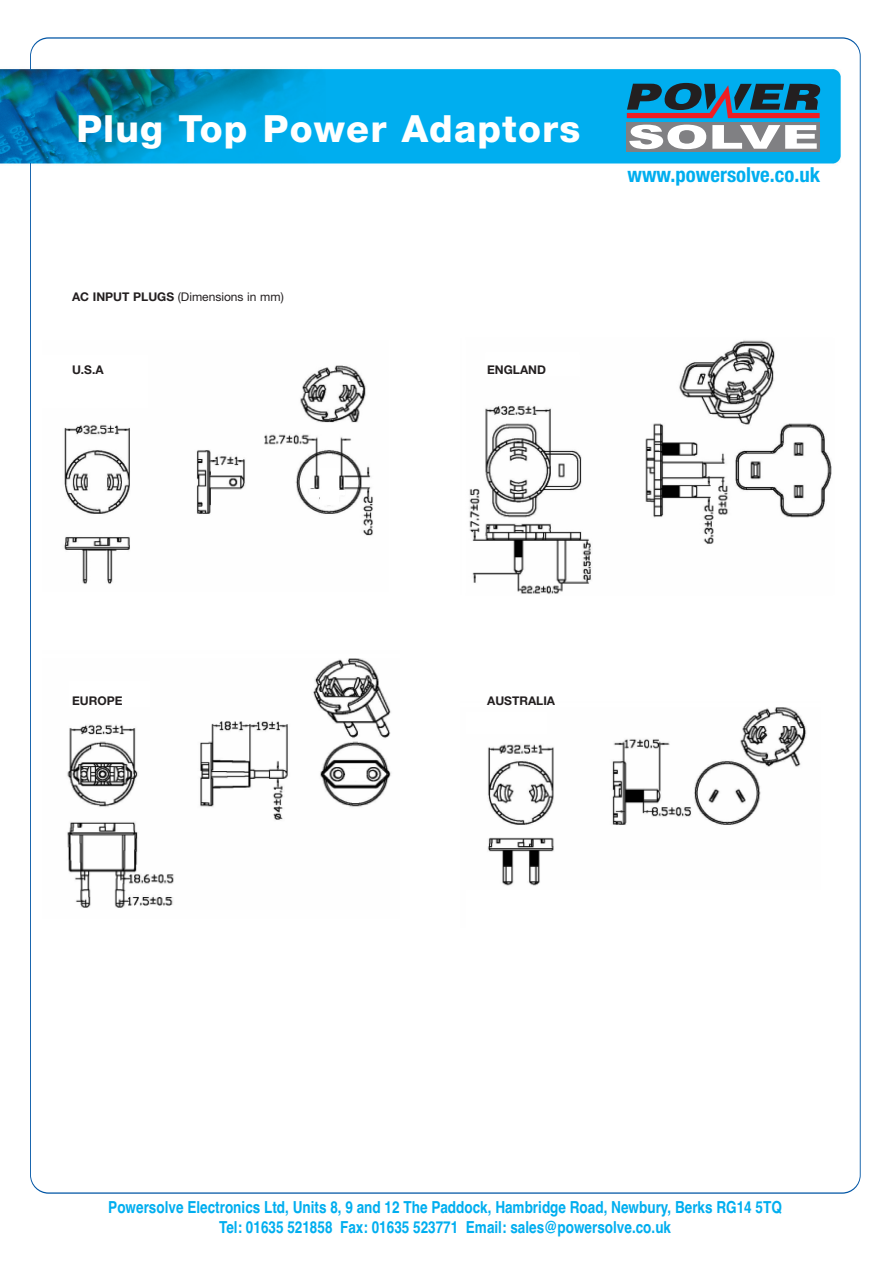
<style>
.page{position:relative;width:893px;height:1263px;background:#fff}
.page>*{position:absolute;margin:0;border:0;box-sizing:border-box;transform-origin:0 0}
.t1{font:800 37.5px "Helvetica Neue";letter-spacing:.03em;color:#fff}
.t2{font:700 condensed 20.7px "Helvetica Neue";color:#00aeef}
.t3{font:700 condensed 16.5px/19.8px "Helvetica";color:#00aeef;text-align:center}
.t4{font:12px "Helvetica Neue";color:#231f20}
.t5{font:700 12px "Helvetica Neue";color:#231f20}
.s1{font-weight:700}
</style>
<div class="page">
<img style="left:0;top:69px;width:841px;height:95px">
<div style="left:627px;top:122px;width:193px;height:29px;background:#808083"></div>
<svg style="left:629px;top:125px;width:77px;height:24px"></svg>
<svg style="left:712px;top:125px;width:105px;height:24px"></svg>
<svg style="left:627px;top:83px;width:194px;height:35px;background:#365975"></svg>
<img style="left:64px;top:365px;width:309px;height:219px">
<img style="left:469px;top:340px;width:363px;height:254px">
<img style="left:67px;top:658px;width:324px;height:250px">
<img style="left:487px;top:707px;width:320px;height:179px">
<h1 class="t1" style="left:76px;top:116px;width:505px">Plug Top Power Adaptors</h1>
<p class="t4" style="left:72px;top:292px;width:213px"><span class="s1">AC INPUT PLUGS</span> (Dimensions in mm)</p>
<p class="t5" style="left:72px;top:365px;width:33px">U.S.A</p>
<p class="t5" style="left:487px;top:365px;width:60px">ENGLAND</p>
<p class="t2" style="left:627px;top:163px;width:194px">www.powersolve.co.uk</p>
<p class="t5" style="left:72px;top:697px;width:52px">EUROPE</p>
<p class="t5" style="left:487px;top:697px;width:69px">AUSTRALIA</p>
<p class="t3" style="left:108px;top:1199px;width:675px">Powersolve Electronics Ltd, Units 8, 9 and 12 The Paddock, Hambridge Road, Newbury, Berks RG14 5TQ<br>Tel: 01635 521858 Fax: 01635 523771 Email: sales@powersolve.co.uk</p>
</div>
